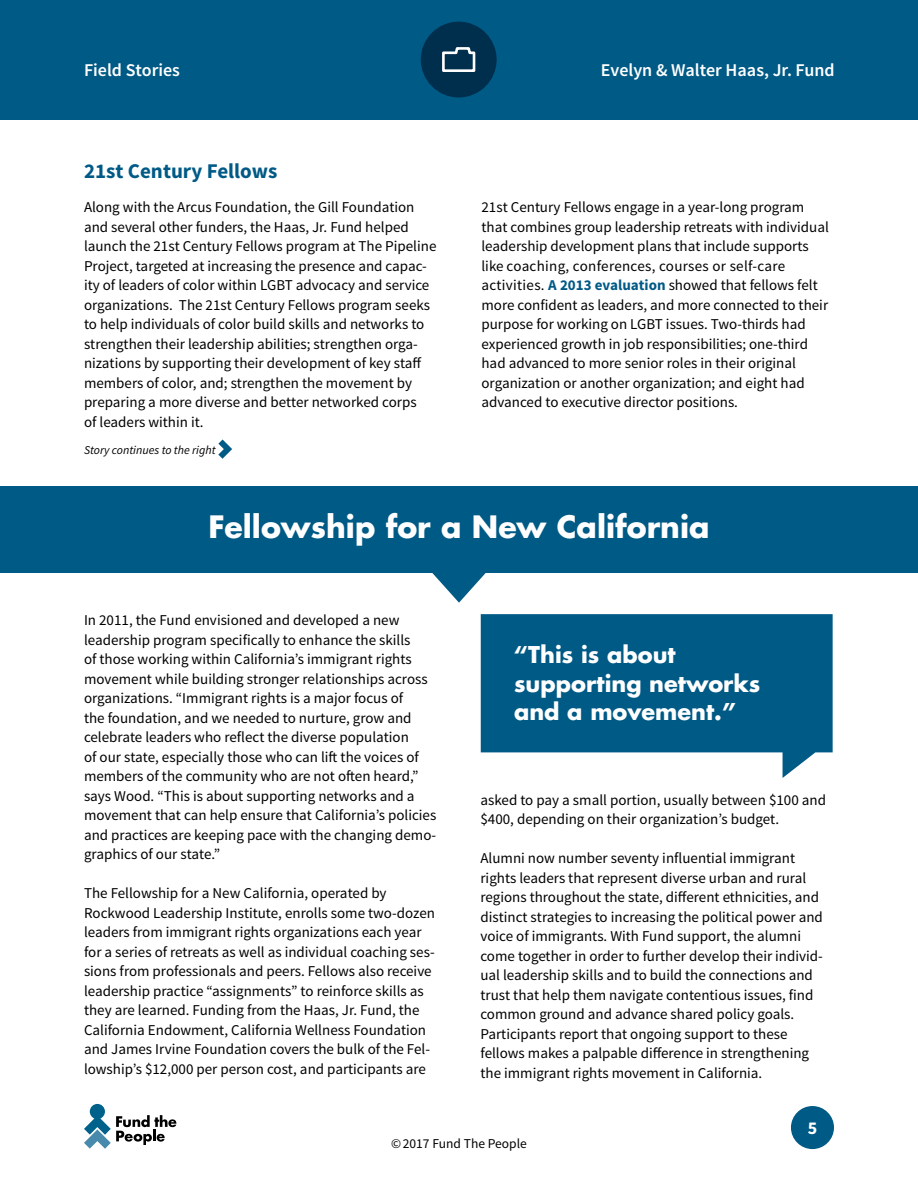
<style>
.page{position:relative;width:918px;height:1188px;background:#fff}
.page>*{position:absolute;margin:0;border:0;box-sizing:border-box;transform-origin:0 0}
.t1{font:700 30px "Futura Std";color:#fff}
.t2{font:700 22.5px/28.5px "Futura Std";color:#fff}
.t3{font:700 21px "Source Sans Pro";color:#005a86}
.t4{font:600 18px "Source Sans Pro";color:#fff}
.t5{font:700 18px "Source Sans Pro";color:#fff}
.t6{font:15px/19.5px "Source Sans Pro";color:#000}
.t7{font:13.5px "Source Sans Pro";color:#000}
.t8{font:italic 12px "Source Sans Pro";color:#000}
.s1{font-weight:700;color:#005a86}
</style>
<div class="page">
<div style="left:791px;top:1106px;width:43px;height:43px;background:#005a86;border-radius:50%"></div>
<svg style="left:84px;top:1104px;width:92px;height:45px"></svg>
<div style="left:0;top:0;width:918px;height:119px;background:#005a86"></div>
<div style="left:421px;top:22px;width:76px;height:75px;background:#002e4d;border-radius:50%"></div>
<svg style="left:442px;top:47px;width:34px;height:25px"></svg>
<div style="left:0;top:486px;width:918px;height:87px;background:#005a86"></div>
<svg style="left:432px;top:573px;width:54px;height:30px"></svg>
<svg style="left:481px;top:614px;width:352px;height:164px;fill:#005a86"></svg>
<svg style="left:218px;top:439px;width:14px;height:20px"></svg>
<p class="t4" style="left:84px;top:58px;width:98px">Field Stories</p>
<p class="t4" style="left:601px;top:58px;width:235px">Evelyn &amp; Walter Haas, Jr. Fund</p>
<h3 class="t3" style="left:84px;top:157px;width:195px">21st Century Fellows</h3>
<p class="t6" style="left:84px;top:198px;width:354px">Along with the Arcus Foundation, the Gill Foundation and several other funders, the Haas, Jr. Fund helped launch the 21st Century Fellows program at The Pipeline Project, targeted at increasing the presence and capac&shy;ity of leaders of color within LGBT advocacy and service organizations. The 21st Century Fellows program seeks to help individuals of color build skills and networks to strengthen their leadership abilities; strengthen orga&shy;nizations by supporting their development of key staff members of color, and; strengthen the movement by preparing a more diverse and better networked corps<br>of leaders within it.</p>
<p class="t6" style="left:482px;top:198px;width:349px">21st Century Fellows engage in a year-long program that combines group leadership retreats with individual leadership development plans that include supports like coaching, conferences, courses or self-care activities. <span class="s1">A 2013 evaluation</span> showed that fellows felt more confident as leaders, and more connected to their purpose for working on LGBT issues. Two-thirds had experienced growth in job responsibilities; one-third had advanced to more senior roles in their original organization or another organization; and eight had advanced to executive director positions.</p>
<p class="t8" style="left:84px;top:442px;width:133px">Story continues to the right</p>
<h1 class="t1" style="left:208px;top:507px;width:503px">Fellowship for a New California</h1>
<p class="t6" style="left:84px;top:611px;width:354px">In 2011, the Fund envisioned and developed a new leadership program specifically to enhance the skills<br>of those working within California’s immigrant rights movement while building stronger relationships across organizations. “Immigrant rights is a major focus of<br>the foundation, and we needed to nurture, grow and celebrate leaders who reflect the diverse population<br>of our state, especially those who can lift the voices of members of the community who are not often heard,” says Wood. “This is about supporting networks and a movement that can help ensure that California’s policies and practices are keeping pace with the changing demo&shy;graphics of our state.”</p>
<p class="t6" style="left:84px;top:884px;width:353px">The Fellowship for a New California, operated by Rockwood Leadership Institute, enrolls some two-dozen leaders from immigrant rights organizations each year for a series of retreats as well as individual coaching ses&shy;sions from professionals and peers. Fellows also receive leadership practice “assignments” to reinforce skills as they are learned. Funding from the Haas, Jr. Fund, the California Endowment, California Wellness Foundation and James Irvine Foundation covers the bulk of the Fel&shy;lowship’s $12,000 per person cost, and participants are</p>
<h2 class="t2" style="left:514px;top:640px;width:248px">“This is about supporting networks and a movement.”</h2>
<p class="t6" style="left:480px;top:790px;width:347px">asked to pay a small portion, usually between $100 and $400, depending on their organization’s budget.</p>
<p class="t6" style="left:480px;top:849px;width:344px">Alumni now number seventy influential immigrant rights leaders that represent diverse urban and rural regions throughout the state, different ethnicities, and distinct strategies to increasing the political power and voice of immigrants. With Fund support, the alumni come together in order to further develop their individ&shy;ual leadership skills and to build the connections and trust that help them navigate contentious issues, find common ground and advance shared policy goals.<br>Participants report that ongoing support to these fellows makes a palpable difference in strengthening the immigrant rights movement in California.</p>
<p class="t5" style="left:808px;top:1117px;width:11px">5</p>
<p class="t7" style="left:391px;top:1135px;width:137px">©2017 Fund The People</p>
</div>
